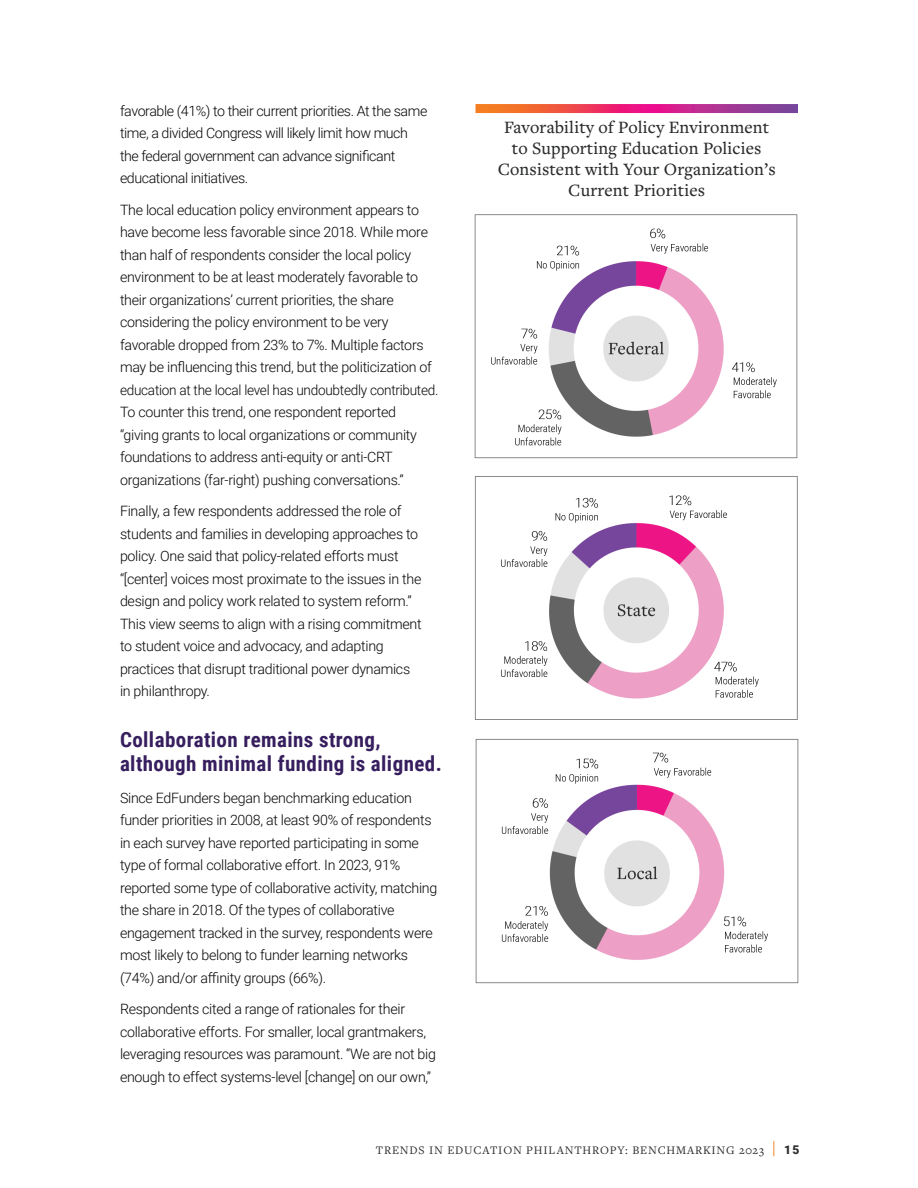
<style>
.page{position:relative;width:918px;height:1188px;background:#fff}
.page>*{position:absolute;margin:0;border:0;box-sizing:border-box;transform-origin:0 0}
.t1{font:700 21px/24px "Roboto Condensed";letter-spacing:.02em;color:#371f5f}
.t2{font:500 18px/21px "Freight Text Pro";letter-spacing:.01em;color:#2b2c2c;text-align:center}
.t3{font:300 14.25px/22.5px "Roboto";letter-spacing:-.02em;color:#040503}
.t4{font:300 14.1px "Roboto";letter-spacing:-.02em;color:#040503}
.t5{font:12px "Freight Text Pro";letter-spacing:.07em;color:#2b2c2c}
.s1{font-size:14.25px}
.s2{font-family:"Roboto";font-size:18px;color:#f47e21}
.s3{font-family:"Roboto";font-weight:900}
</style>
<div class="page">
<img style="left:474px;top:476px;width:324px;height:244px">
<svg style="left:476px;top:104px;width:322px;height:9px;background:#d13f6d"></svg>
<img style="left:474px;top:214px;width:324px;height:245px">
<img style="left:475px;top:738px;width:324px;height:246px">
<p class="t3" style="left:120px;top:99px;width:309px">favorable (41%) to their current priorities. At the same time, a divided Congress will likely limit how much the federal government can advance significant educational initiatives.</p>
<p class="t3" style="left:120px;top:198px;width:313px">The local education policy environment appears to have become less favorable since 2018. While more than half of respondents consider the local policy environment to be at least moderately favorable to their organizations’ current priorities, the share considering the policy environment to be very favorable dropped from 23% to 7%. Multiple factors may be influencing this trend, but the politicization of</p>
<p class="t4" style="left:120px;top:380px;width:320px">education at the local level has undoubtedly contributed<span class="s1">.</span></p>
<p class="t3" style="left:120px;top:400px;width:299px">To counter this trend, one respondent reported “giving grants to local organizations or community foundations to address anti-equity or anti-CRT organizations (far-right) pushing conversations.”</p>
<p class="t3" style="left:120px;top:499px;width:303px">Finally, a few respondents addressed the role of students and families in developing approaches to policy. One said that policy-related efforts must “[center] voices most proximate to the issues in the design and policy work related to system reform.” This view seems to align with a rising commitment to student voice and advocacy, and adapting practices that disrupt traditional power dynamics in philanthropy.</p>
<h1 class="t1" style="left:120px;top:727px;width:323px">Collaboration remains strong, although minimal funding is aligned.</h1>
<p class="t3" style="left:120px;top:786px;width:319px">Since EdFunders began benchmarking education funder priorities in 2008, at least 90% of respondents in each survey have reported participating in some type of formal collaborative effort. In 2023, 91% reported some type of collaborative activity, matching the share in 2018. Of the types of collaborative engagement tracked in the survey, respondents were most likely to belong to funder learning networks (74%) and/or affinity groups (66%).</p>
<p class="t3" style="left:120px;top:997px;width:317px">Respondents cited a range of rationales for their collaborative efforts. For smaller, local grantmakers, leveraging resources was paramount. “We are not big enough to effect systems-level [change] on our own,”</p>
<p class="t2" style="left:498px;top:116px;width:280px">Favorability of Policy Environment to Supporting Education Policies<br>Consistent with Your Organization’s<br>Current Priorities</p>
<p class="t5" style="left:376px;top:1142px;width:425px">TRENDS IN EDUCATION PHILANTHROPY: BENCHMARKING 2023 <span class="s2">|</span> <span class="s3">15</span></p>
</div>
